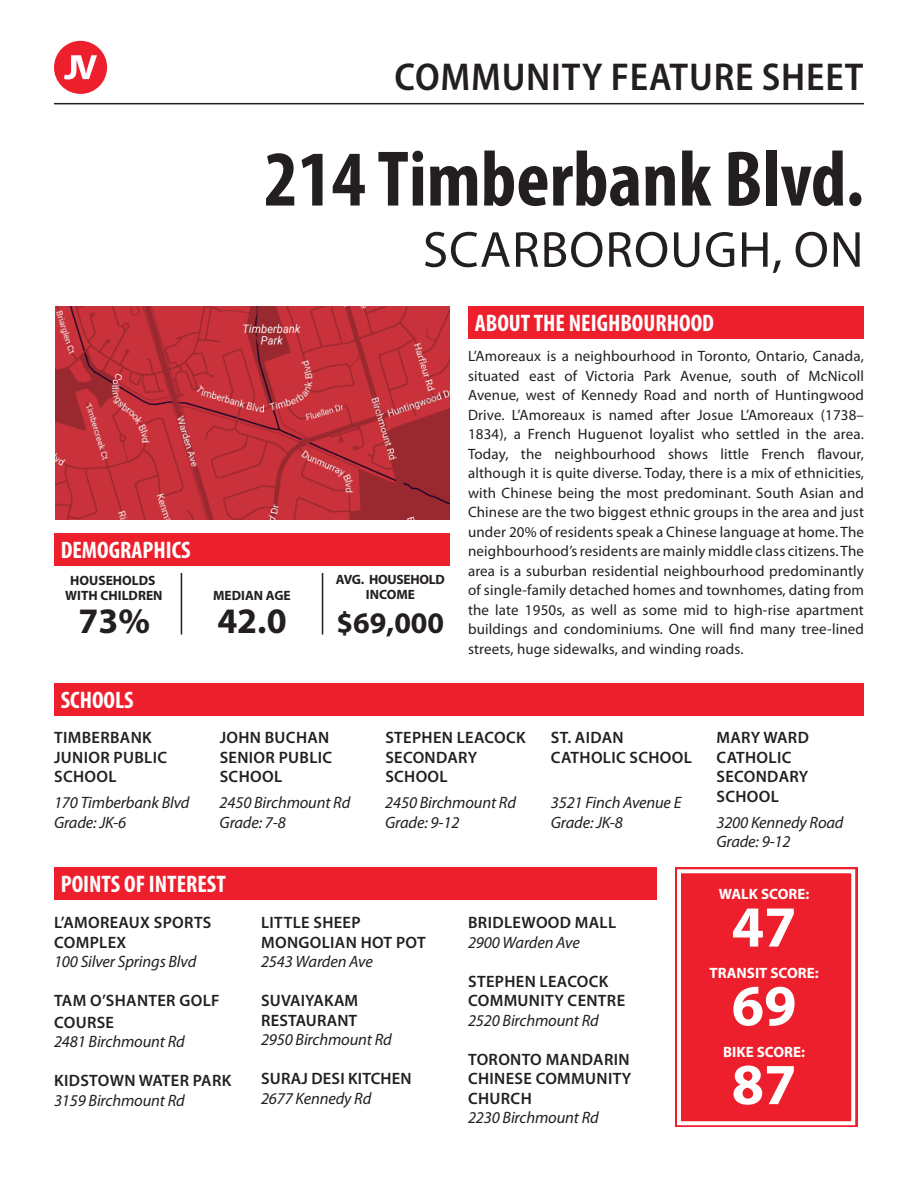
<style>
.page{position:relative;width:918px;height:1188px;background:#fff}
.page>*{position:absolute;margin:0;border:0;box-sizing:border-box;transform-origin:0 0}
.t1{font:700 condensed 79.5px "Myriad Pro";color:#231f20}
.t2{font:700 58.5px "Myriad Pro";color:#fff}
.t3{font:51px "Myriad Pro";letter-spacing:.02em;color:#231f20}
.t4{font:600 semi-condensed 39px "Myriad Pro";letter-spacing:.02em;color:#231f20}
.t5{font:700 36px "Myriad Pro";color:#231f20}
.t6{font:700 30px "Myriad Pro";color:#231f20}
.t7{font:700 condensed 24px "Myriad Pro";color:#fff}
.t8{font:600 16.5px/19.5px "Myriad Pro";letter-spacing:.02em;color:#231f20}
.t9{font:italic 16.5px "Myriad Pro";letter-spacing:-.01em;color:#231f20}
.t10{font:15px/19.5px "Myriad Pro";letter-spacing:.01em;color:#231f20;text-align:justify}
.t11{font:700 15px "Myriad Pro";color:#fff}
.t12{font:700 13.5px "Myriad Pro";color:#231f20}
.t13{font:700 13.5px/15px "Myriad Pro";letter-spacing:-.02em;color:#231f20;text-align:center}
</style>
<div class="page">
<hr style="left:54px;top:103px;width:810px;height:1px;background:#231f20">
<img style="left:56px;top:307px;width:394px;height:212px">
<svg style="left:54px;top:41px;width:53px;height:53px"></svg>
<div style="left:468px;top:307px;width:396px;height:32px;background:#ee1f2c"></div>
<div style="left:54px;top:533px;width:396px;height:32px;background:#ee1f2c"></div>
<hr style="left:181px;top:573px;width:1px;height:62px;background:#231f20">
<hr style="left:322px;top:573px;width:1px;height:62px;background:#231f20">
<div style="left:675px;top:867px;width:183px;height:260px;background:#ee1f2c"></div>
<div style="left:677px;top:869px;width:178px;height:256px;border:4px solid #fff"></div>
<div style="left:54px;top:683px;width:810px;height:32px;background:#ee1f2c"></div>
<div style="left:54px;top:867px;width:603px;height:33px;background:#ee1f2c"></div>
<p class="t4" style="left:395px;top:55px;width:471px">COMMUNITY FEATURE SHEET</p>
<p class="t1" style="left:264px;top:129px;width:601px">214 Timberbank Blvd.</p>
<p class="t3" style="left:423px;top:218px;width:442px">SCARBOROUGH, ON</p>
<p class="t7" style="left:61px;top:535px;width:131px">DEMOGRAPHICS</p>
<p class="t12" style="left:70px;top:571px;width:87px">HOUSEHOLDS</p>
<p class="t12" style="left:65px;top:586px;width:99px">WITH CHILDREN</p>
<p class="t5" style="left:79px;top:597px;width:73px">73%</p>
<p class="t7" style="left:61px;top:685px;width:74px">SCHOOLS</p>
<p class="t8" style="left:54px;top:727px;width:114px">TIMBERBANK<br>JUNIOR PUBLIC<br>SCHOOL</p>
<p class="t9" style="left:54px;top:793px;width:137px">170 Timberbank Blvd</p>
<p class="t9" style="left:54px;top:812px;width:74px">Grade: JK-6</p>
<p class="t12" style="left:213px;top:586px;width:79px">MEDIAN AGE</p>
<p class="t5" style="left:217px;top:597px;width:71px">42.0</p>
<p class="t13" style="left:336px;top:571px;width:110px">AVG. HOUSEHOLD<br>INCOME</p>
<p class="t6" style="left:337px;top:603px;width:109px">$69,000</p>
<p class="t7" style="left:475px;top:308px;width:241px">ABOUT THE NEIGHBOURHOOD</p>
<p class="t10" style="left:468px;top:346px;width:398px">L’Amoreaux is a neighbourhood in Toronto, Ontario, Canada, situated east of Victoria Park Avenue, south of McNicoll Avenue, west of Kennedy Road and north of Huntingwood Drive. L’Amoreaux is named after Josue L’Amoreaux (1738– 1834), a French Huguenot loyalist who settled in the area.<br>Today, the neighbourhood shows little French flavour, although it is quite diverse. Today, there is a mix of ethnicities, with Chinese being the most predominant. South Asian and Chinese are the two biggest ethnic groups in the area and just under 20% of residents speak a Chinese language at home. The neighbourhood’s residents are mainly middle class citizens. The area is a suburban residential neighbourhood predominantly of single-family detached homes and townhomes, dating from the late 1950s, as well as some mid to high-rise apartment buildings and condominiums. One will find many tree-lined streets, huge sidewalks, and winding roads.</p>
<p class="t8" style="left:220px;top:727px;width:114px">JOHN BUCHAN<br>SENIOR PUBLIC<br>SCHOOL</p>
<p class="t9" style="left:220px;top:793px;width:132px">2450 Birchmount Rd</p>
<p class="t9" style="left:220px;top:812px;width:68px">Grade: 7-8</p>
<p class="t8" style="left:385px;top:727px;width:142px">STEPHEN LEACOCK<br>SECONDARY<br>SCHOOL</p>
<p class="t9" style="left:385px;top:793px;width:132px">2450 Birchmount Rd</p>
<p class="t9" style="left:385px;top:812px;width:76px">Grade: 9-12</p>
<p class="t8" style="left:551px;top:727px;width:142px">ST. AIDAN<br>CATHOLIC SCHOOL</p>
<p class="t9" style="left:551px;top:793px;width:132px">3521 Finch Avenue E</p>
<p class="t9" style="left:551px;top:812px;width:74px">Grade: JK-8</p>
<p class="t8" style="left:717px;top:727px;width:94px">MARY WARD<br>CATHOLIC<br>SECONDARY<br>SCHOOL</p>
<p class="t9" style="left:716px;top:812px;width:129px">3200 Kennedy Road</p>
<p class="t9" style="left:716px;top:832px;width:76px">Grade: 9-12</p>
<p class="t7" style="left:61px;top:869px;width:167px">POINTS OF INTEREST</p>
<p class="t8" style="left:54px;top:913px;width:159px">L’AMOREAUX SPORTS<br>COMPLEX</p>
<p class="t9" style="left:54px;top:951px;width:144px">100 Silver Springs Blvd</p>
<p class="t8" style="left:54px;top:989px;width:167px;line-height:21.6px">TAM O’SHANTER GOLF<br>COURSE</p>
<p class="t9" style="left:54px;top:1032px;width:132px">2481 Birchmount Rd</p>
<p class="t8" style="left:54px;top:1071px;width:179px">KIDSTOWN WATER PARK</p>
<p class="t9" style="left:54px;top:1090px;width:132px">3159 Birchmount Rd</p>
<p class="t8" style="left:261px;top:913px;width:166px">LITTLE SHEEP<br>MONGOLIAN HOT POT</p>
<p class="t9" style="left:261px;top:951px;width:113px">2543 Warden Ave</p>
<p class="t8" style="left:261px;top:991px;width:99px">SUVAIYAKAM<br>RESTAURANT</p>
<p class="t9" style="left:261px;top:1029px;width:132px">2950 Birchmount Rd</p>
<p class="t8" style="left:261px;top:1069px;width:152px">SURAJ DESI KITCHEN</p>
<p class="t9" style="left:261px;top:1088px;width:112px">2677 Kennedy Rd</p>
<p class="t8" style="left:468px;top:913px;width:150px">BRIDLEWOOD MALL</p>
<p class="t9" style="left:468px;top:932px;width:113px">2900 Warden Ave</p>
<p class="t8" style="left:468px;top:971px;width:159px">STEPHEN LEACOCK<br>COMMUNITY CENTRE</p>
<p class="t9" style="left:468px;top:1010px;width:132px">2520 Birchmount Rd</p>
<p class="t8" style="left:468px;top:1049px;width:165px;text-align:justify">TORONTO MANDARIN CHINESE COMMUNITY CHURCH</p>
<p class="t9" style="left:468px;top:1107px;width:132px">2230 Birchmount Rd</p>
<p class="t11" style="left:719px;top:884px;width:92px">WALK SCORE:</p>
<p class="t2" style="left:732px;top:889px;width:66px">47</p>
<p class="t11" style="left:710px;top:963px;width:111px">TRANSIT SCORE:</p>
<p class="t2" style="left:732px;top:967px;width:66px">69</p>
<p class="t11" style="left:723px;top:1042px;width:83px">BIKE SCORE:</p>
<p class="t2" style="left:732px;top:1046px;width:66px">87</p>
</div>
